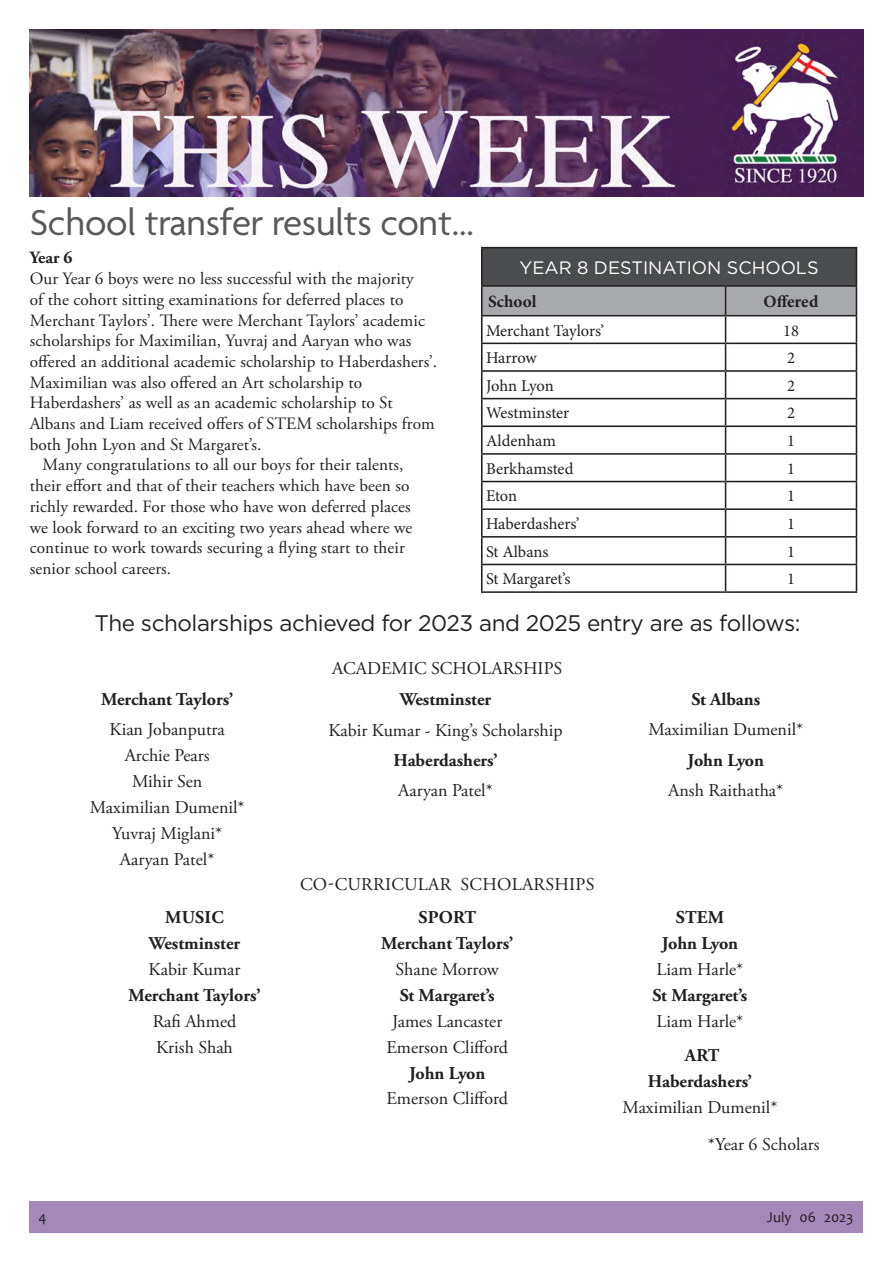
<style>
.page{position:relative;width:893px;height:1263px;background:#fff}
.page>*{position:absolute;margin:0;border:0;box-sizing:border-box;transform-origin:0 0}
.t1{font:39px "Agenda";letter-spacing:-.005em;color:#57585a}
.t2{font:22.5px "Gotham";letter-spacing:-.02em;color:#231f20}
.Paragraph_Style_2{font:18px "Adobe Garamond Pro";color:#231f20}
.Paragraph_Style_2-2{font:700 18px "Adobe Garamond Pro";color:#231f20}
.t3{font:18px "Gotham";color:#fff}
.t4{font:17.25px/20.7px "Adobe Garamond Pro";letter-spacing:.005em;color:#231f20}
.t5{font:700 17.25px "Adobe Garamond Pro";color:#231f20}
.t6{font:700 17.1px "Minion Pro";color:#231f20}
.t7{font:16.5px "Minion Pro";letter-spacing:-.005em;color:#231f20}
.t8{font:15px "Candara";color:#231f20}
</style>
<div class="page">
<div style="left:29px;top:1201px;width:834px;height:32px;background:#a488ba"></div>
<img style="left:30px;top:30px;width:833px;height:166px">
<div style="left:482px;top:248px;width:374px;height:38px;background:#4b4c4d"></div>
<hr style="left:481px;top:247px;width:245px;height:1px;background:#231f20">
<hr style="left:481px;top:248px;width:2px;height:37px;background:#231f20">
<hr style="left:726px;top:247px;width:131px;height:1px;background:#231f20">
<hr style="left:856px;top:248px;width:1px;height:37px;background:#231f20">
<hr style="left:481px;top:285px;width:245px;height:2px;background:#231f20">
<hr style="left:481px;top:287px;width:2px;height:28px;background:#231f20">
<hr style="left:726px;top:285px;width:131px;height:2px;background:#231f20">
<hr style="left:481px;top:315px;width:245px;height:1px;background:#231f20">
<hr style="left:481px;top:316px;width:2px;height:27px;background:#231f20">
<hr style="left:481px;top:343px;width:245px;height:1px;background:#231f20">
<hr style="left:481px;top:344px;width:2px;height:26px;background:#231f20">
<hr style="left:481px;top:370px;width:245px;height:2px;background:#231f20">
<hr style="left:481px;top:372px;width:2px;height:26px;background:#231f20">
<hr style="left:481px;top:398px;width:245px;height:1px;background:#231f20">
<hr style="left:481px;top:399px;width:2px;height:26px;background:#231f20">
<hr style="left:481px;top:425px;width:245px;height:2px;background:#231f20">
<hr style="left:481px;top:427px;width:2px;height:26px;background:#231f20">
<hr style="left:481px;top:453px;width:245px;height:2px;background:#231f20">
<hr style="left:481px;top:455px;width:2px;height:26px;background:#231f20">
<hr style="left:481px;top:481px;width:245px;height:1px;background:#231f20">
<hr style="left:481px;top:482px;width:2px;height:26px;background:#231f20">
<hr style="left:481px;top:508px;width:245px;height:2px;background:#231f20">
<hr style="left:481px;top:510px;width:2px;height:26px;background:#231f20">
<hr style="left:481px;top:536px;width:245px;height:2px;background:#231f20">
<hr style="left:481px;top:538px;width:2px;height:26px;background:#231f20">
<hr style="left:481px;top:564px;width:245px;height:1px;background:#231f20">
<hr style="left:481px;top:565px;width:2px;height:26px;background:#231f20">
<svg style="left:482px;top:286px;width:375px;height:305px"></svg>
<hr style="left:481px;top:591px;width:245px;height:2px;background:#231f20">
<hr style="left:726px;top:591px;width:131px;height:2px;background:#231f20">
<p class="t1" style="left:30px;top:201px;width:446px">School transfer results cont...</p>
<p class="t5" style="left:30px;top:248px;width:44px">Year 6</p>
<p class="t4" style="left:30px;top:269px;width:409px">Our Year 6 boys were no less successful with the majority<br>of the cohort sitting examinations for deferred places to Merchant Taylors’. There were Merchant Taylors’ academic scholarships for Maximilian, Yuvraj and Aaryan who was offered an additional academic scholarship to Haberdashers’.<br>Maximilian was also offered an Art scholarship to Haberdashers’ as well as an academic scholarship to St Albans and Liam received offers of STEM scholarships from both John Lyon and St Margaret’s.</p>
<p class="t4" style="left:30px;top:455px;width:384px;text-indent:13px">Many congratulations to all our boys for their talents, their effort and that of their teachers which have been so richly rewarded. For those who have won deferred places we look forward to an exciting two years ahead where we continue to work towards securing a flying start to their senior school careers.</p>
<p class="t3" style="left:520px;top:256px;width:300px">YEAR 8 DESTINATION SCHOOLS</p>
<p class="t6" style="left:488px;top:290px;width:50px">School</p>
<p class="t6" style="left:764px;top:290px;width:56px">Offered</p>
<p class="t7" style="left:486px;top:319px;width:120px">Merchant Taylors’</p>
<p class="t7" style="left:783px;top:319px;width:17px">18</p>
<p class="t7" style="left:486px;top:347px;width:52px">Harrow</p>
<p class="t7" style="left:787px;top:347px;width:9px">2</p>
<p class="t7" style="left:486px;top:374px;width:69px">John Lyon</p>
<p class="t7" style="left:787px;top:374px;width:9px">2</p>
<p class="t7" style="left:486px;top:402px;width:85px">Westminster</p>
<p class="t7" style="left:787px;top:402px;width:9px">2</p>
<p class="t7" style="left:486px;top:430px;width:71px">Aldenham</p>
<p class="t7" style="left:787px;top:430px;width:9px">1</p>
<p class="t7" style="left:486px;top:457px;width:89px">Berkhamsted</p>
<p class="t7" style="left:787px;top:457px;width:9px">1</p>
<p class="t7" style="left:486px;top:485px;width:33px">Eton</p>
<p class="t7" style="left:787px;top:485px;width:9px">1</p>
<p class="t7" style="left:486px;top:513px;width:95px">Haberdashers’</p>
<p class="t7" style="left:787px;top:513px;width:9px">1</p>
<p class="t7" style="left:486px;top:540px;width:64px">St Albans</p>
<p class="t7" style="left:787px;top:540px;width:9px">1</p>
<p class="t7" style="left:486px;top:568px;width:86px">St Margaret’s</p>
<p class="t7" style="left:787px;top:568px;width:9px">1</p>
<p class="t2" style="left:95px;top:609px;width:707px">The scholarships achieved for 2023 and 2025 entry are as follows:</p>
<p class="Paragraph_Style_2-2" style="left:101px;top:689px;width:134px">Merchant Taylors’</p>
<p class="Paragraph_Style_2" style="left:110px;top:719px;width:117px">Kian Jobanputra</p>
<p class="Paragraph_Style_2" style="left:125px;top:745px;width:86px">Archie Pears</p>
<p class="Paragraph_Style_2" style="left:132px;top:770px;width:72px">Mihir Sen</p>
<p class="Paragraph_Style_2" style="left:90px;top:796px;width:156px">Maximilian Dumenil*</p>
<p class="Paragraph_Style_2" style="left:112px;top:822px;width:112px">Yuvraj Miglani*</p>
<p class="Paragraph_Style_2" style="left:120px;top:848px;width:96px">Aaryan Patel*</p>
<p class="Paragraph_Style_2-2" style="left:165px;top:907px;width:60px">MUSIC</p>
<p class="Paragraph_Style_2-2" style="left:149px;top:933px;width:93px">Westminster</p>
<p class="Paragraph_Style_2" style="left:149px;top:959px;width:93px">Kabir Kumar</p>
<p class="Paragraph_Style_2-2" style="left:128px;top:985px;width:134px">Merchant Taylors’</p>
<p class="Paragraph_Style_2" style="left:153px;top:1010px;width:85px">Rafi Ahmed</p>
<p class="Paragraph_Style_2" style="left:156px;top:1036px;width:78px">Krish Shah</p>
<p class="Paragraph_Style_2" style="left:332px;top:657px;width:232px">ACADEMIC SCHOLARSHIPS</p>
<p class="Paragraph_Style_2-2" style="left:400px;top:689px;width:93px">Westminster</p>
<p class="Paragraph_Style_2" style="left:328px;top:719px;width:236px">Kabir Kumar - King’s Scholarship</p>
<p class="Paragraph_Style_2-2" style="left:393px;top:749px;width:106px">Haberdashers’</p>
<p class="Paragraph_Style_2" style="left:398px;top:779px;width:96px">Aaryan Patel*</p>
<p class="Paragraph_Style_2-2" style="left:691px;top:689px;width:70px">St Albans</p>
<p class="Paragraph_Style_2" style="left:648px;top:719px;width:156px">Maximilian Dumenil*</p>
<p class="Paragraph_Style_2-2" style="left:688px;top:749px;width:78px">John Lyon</p>
<p class="Paragraph_Style_2" style="left:668px;top:779px;width:116px">Ansh Raithatha*</p>
<p class="Paragraph_Style_2" style="left:300px;top:873px;width:296px">CO-CURRICULAR SCHOLARSHIPS</p>
<p class="Paragraph_Style_2-2" style="left:418px;top:907px;width:59px">SPORT</p>
<p class="Paragraph_Style_2-2" style="left:381px;top:933px;width:134px">Merchant Taylors’</p>
<p class="Paragraph_Style_2" style="left:396px;top:959px;width:105px">Shane Morrow</p>
<p class="Paragraph_Style_2-2" style="left:400px;top:985px;width:96px">St Margaret’s</p>
<p class="Paragraph_Style_2" style="left:392px;top:1010px;width:112px">James Lancaster</p>
<p class="Paragraph_Style_2" style="left:386px;top:1036px;width:123px">Emerson Clifford</p>
<p class="Paragraph_Style_2-2" style="left:409px;top:1062px;width:78px">John Lyon</p>
<p class="Paragraph_Style_2" style="left:386px;top:1088px;width:123px">Emerson Clifford</p>
<p class="Paragraph_Style_2-2" style="left:676px;top:907px;width:50px">STEM</p>
<p class="Paragraph_Style_2-2" style="left:662px;top:933px;width:78px">John Lyon</p>
<p class="Paragraph_Style_2" style="left:656px;top:958px;width:88px">Liam Harle*</p>
<p class="Paragraph_Style_2-2" style="left:652px;top:985px;width:96px">St Margaret’s</p>
<p class="Paragraph_Style_2" style="left:656px;top:1010px;width:88px">Liam Harle*</p>
<p class="Paragraph_Style_2-2" style="left:685px;top:1045px;width:36px">ART</p>
<p class="Paragraph_Style_2-2" style="left:648px;top:1071px;width:106px">Haberdashers’</p>
<p class="Paragraph_Style_2" style="left:622px;top:1096px;width:156px">Maximilian Dumenil*</p>
<p class="Paragraph_Style_2" style="left:708px;top:1133px;width:113px">*Year 6 Scholars</p>
<p class="t8" style="left:38px;top:1207px;width:9px">4</p>
<p class="t8" style="left:767px;top:1207px;width:88px">July 06 2023</p>
</div>
